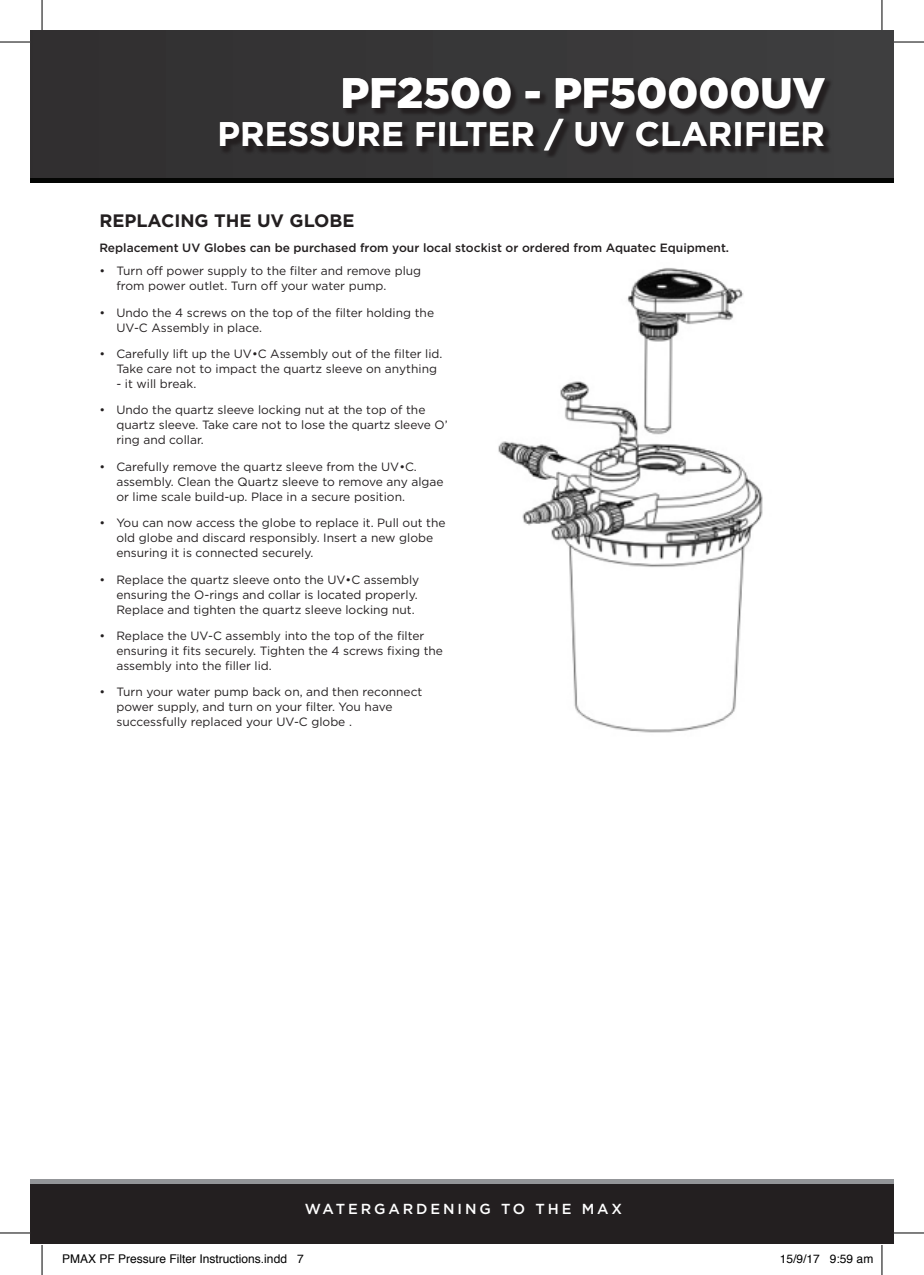
<style>
.page{position:relative;width:924px;height:1275px;background:#fff}
.page>*{position:absolute;margin:0;border:0;box-sizing:border-box;transform-origin:0 0}
.t1{font:900 42.6px "Gotham HTF";color:#fff}
.t2{font:700 34px "Gotham";color:#fff}
.t3{font:700 18px "Gotham";color:#231f20}
.t4{font:500 14.6px "Gotham";letter-spacing:.2em;color:#fff}
.t5{font:12px/15px "Gotham";color:#231f20}
.t6{font:500 12px "Gotham";color:#231f20}
.t7{font:12px "Helvetica";color:#000}
</style>
<div class="page">
<div style="left:31px;top:1183px;width:861px;height:61px;background:#231f20"></div>
<hr style="left:31px;top:1179px;width:861px;height:4px;background:#939598">
<div style="left:31px;top:31px;width:861px;height:147px;background:#363536"></div>
<hr style="left:31px;top:178px;width:861px;height:4px;background:#040503">
<img style="left:498px;top:268px;width:265px;height:465px">
<div style="left:220px;top:78px;width:612px;height:80px;background:#231f20;opacity:.85"></div>
<hr style="left:0;top:42px;width:30px;height:1px;background:#000">
<hr style="left:893px;top:42px;width:30px;height:1px;background:#000">
<hr style="left:0;top:1232px;width:30px;height:1px;background:#000">
<hr style="left:893px;top:1232px;width:30px;height:1px;background:#000">
<hr style="left:42px;top:0;width:1px;height:30px;background:#000">
<hr style="left:42px;top:1245px;width:1px;height:30px;background:#000">
<hr style="left:881px;top:0;width:1px;height:30px;background:#000">
<hr style="left:881px;top:1245px;width:1px;height:30px;background:#000">
<h1 class="t1" style="left:340px;top:68px;width:485px">PF2500 - PF50000UV</h1>
<h2 class="t2" style="left:217px;top:111px;width:609px">PRESSURE FILTER / UV CLARIFIER</h2>
<h3 class="t3" style="left:99px;top:208px;width:256px">REPLACING THE UV GLOBE</h3>
<p class="t6" style="left:99px;top:239px;width:631px">Replacement UV Globes can be purchased from your local stockist or ordered from Aquatec Equipment.</p>
<p class="t5" style="left:116px;top:263px;width:306px;text-indent:-17px">• Turn off power supply to the filter and remove plug from power outlet. Turn off your water pump.</p>
<p class="t5" style="left:116px;top:305px;width:319px;text-indent:-17px">• Undo the 4 screws on the top of the filter holding the<br>UV-C Assembly in place.</p>
<p class="t5" style="left:116px;top:346px;width:327px;text-indent:-17px">• Carefully lift up the UV•C Assembly out of the filter lid.<br>Take care not to impact the quartz sleeve on anything</p>
<p class="t5" style="left:116px;top:376px;width:81px">- it will break.</p>
<p class="t5" style="left:116px;top:402px;width:333px;text-indent:-17px">• Undo the quartz sleeve locking nut at the top of the quartz sleeve. Take care not to lose the quartz sleeve O’ ring and collar.</p>
<p class="t5" style="left:116px;top:459px;width:328px;text-indent:-17px">• Carefully remove the quartz sleeve from the UV•C. assembly. Clean the Quartz sleeve to remove any algae or lime scale build-up. Place in a secure position.</p>
<p class="t5" style="left:116px;top:515px;width:330px;text-indent:-17px">• You can now access the globe to replace it. Pull out the old globe and discard responsibly. Insert a new globe ensuring it is connected securely.</p>
<p class="t5" style="left:116px;top:571px;width:304px;text-indent:-17px">• Replace the quartz sleeve onto the UV•C assembly ensuring the O-rings and collar is located properly.<br>Replace and tighten the quartz sleeve locking nut.</p>
<p class="t5" style="left:116px;top:628px;width:328px;text-indent:-17px">• Replace the UV-C assembly into the top of the filter ensuring it fits securely. Tighten the 4 screws fixing the assembly into the filler lid.</p>
<p class="t5" style="left:116px;top:684px;width:307px;text-indent:-17px">• Turn your water pump back on, and then reconnect power supply, and turn on your filter. You have successfully replaced your UV-C globe .</p>
<p class="t4" style="left:305px;top:1199px;width:318px">WATERGARDENING TO THE MAX</p>
<p class="t7" style="left:62px;top:1249px;width:243px">PMAX PF Pressure Filter Instructions.indd 7</p>
<p class="t7" style="left:779px;top:1249px;width:95px">15/9/17 9:59 am</p>
</div>
